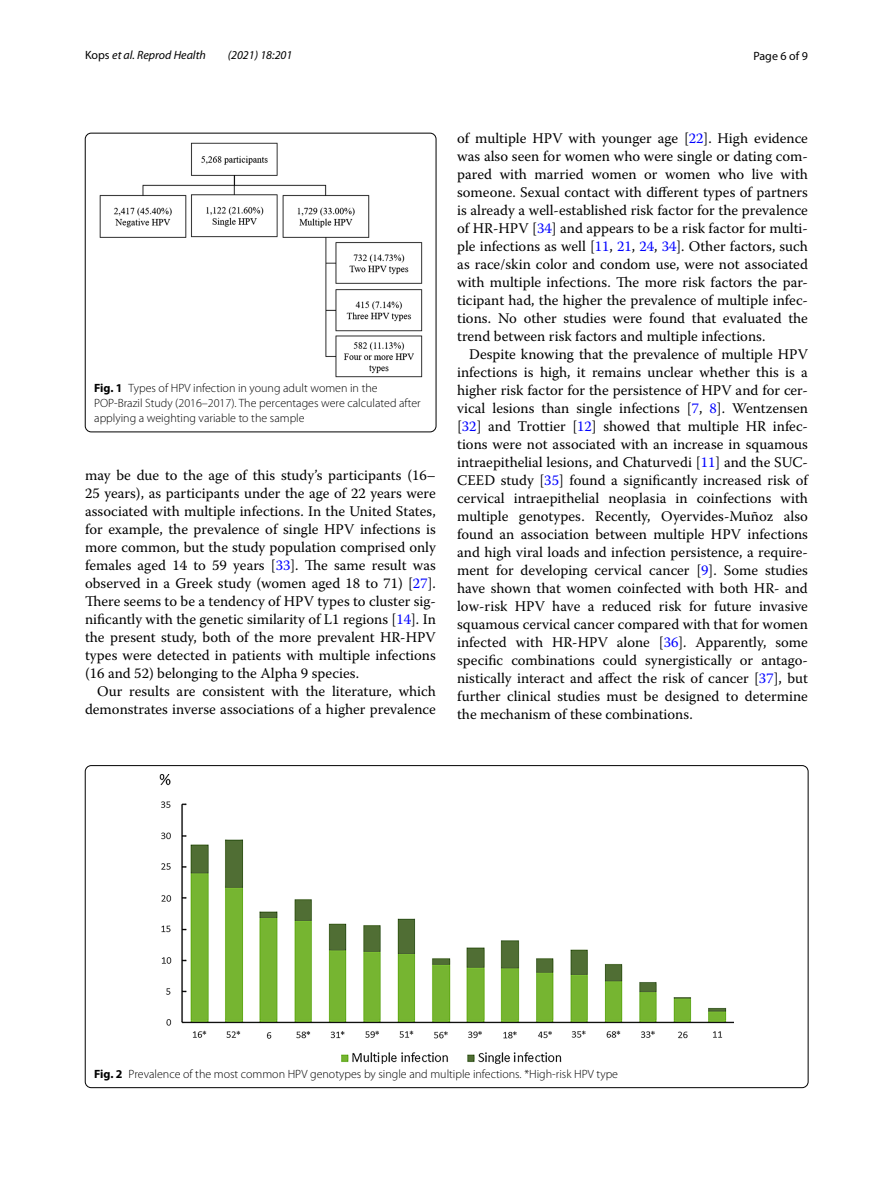
<style>
.page{position:relative;width:893px;height:1187px;background:#fff}
.page>*{position:absolute;margin:0;border:0;box-sizing:border-box;transform-origin:0 0}
.t1{font:14.7px/18px "Warnock Pro";color:#000;text-align:justify}
.t2{font:300 12px/15px "Myriad Pro";color:#000}
.t3{font:italic 12px "Myriad Pro";color:#000}
.t4{font:12px "Myriad Pro";color:#000}
.s1{font-style:normal}
.s2{font-weight:700}
.s3{color:#00f}
</style>
<div class="page">
<img style="left:99px;top:142px;width:323px;height:235px">
<div style="left:85px;top:133px;width:351px;height:299px;border:1px solid #000;border-radius:6px"></div>
<img style="left:160px;top:774px;width:574px;height:289px">
<p class="t3" style="left:85px;top:48px;width:122px"><span class="s1">Kops</span> et al. Reprod Health</p>
<p class="t3" style="left:228px;top:48px;width:66px">(2021) 18:201</p>
<p class="t4" style="left:753px;top:48px;width:56px">Page 6 of 9</p>
<p class="t2" style="left:94px;top:381px;width:328px"><span class="s2">Fig. 1</span> Types of HPV infection in young adult women in the<br>POP-Brazil Study (2016–2017). The percentages were calculated after applying a weighting variable to the sample</p>
<p class="t1" style="left:85px;top:466px;width:352px">may be due to the age of this study’s participants (16– 25 years), as participants under the age of 22 years were associated with multiple infections. In the United States, for example, the prevalence of single HPV infections is more common, but the study population comprised only females aged 14 to 59 years [<span class="s3">33</span>]. The same result was observed in a Greek study (women aged 18 to 71) [<span class="s3">27</span>].<br>There seems to be a tendency of HPV types to cluster sig&shy;nificantly with the genetic similarity of L1 regions [<span class="s3">14</span>]. In the present study, both of the more prevalent HR-HPV types were detected in patients with multiple infections (16 and 52) belonging to the Alpha 9 species.</p>
<p class="t1" style="left:85px;top:682px;width:352px;text-align:right">Our results are consistent with the literature, which demonstrates inverse associations of a higher prevalence</p>
<p class="t1" style="left:457px;top:128px;width:352px">of multiple HPV with younger age [<span class="s3">22</span>]. High evidence was also seen for women who were single or dating com&shy;pared with married women or women who live with someone. Sexual contact with different types of partners is already a well-established risk factor for the prevalence of HR-HPV [<span class="s3">34</span>] and appears to be a risk factor for multi&shy;ple infections as well [<span class="s3">11</span>, <span class="s3">21</span>, <span class="s3">24</span>, <span class="s3">34</span>]. Other factors, such as race/skin color and condom use, were not associated with multiple infections. The more risk factors the par&shy;ticipant had, the higher the prevalence of multiple infec&shy;tions. No other studies were found that evaluated the trend between risk factors and multiple infections.</p>
<p class="t1" style="left:457px;top:344px;width:352px;text-indent:12px">Despite knowing that the prevalence of multiple HPV infections is high, it remains unclear whether this is a higher risk factor for the persistence of HPV and for cer&shy;vical lesions than single infections [<span class="s3">7</span>, <span class="s3">8</span>]. Wentzensen [<span class="s3">32</span>] and Trottier [<span class="s3">12</span>] showed that multiple HR infec&shy;tions were not associated with an increase in squamous intraepithelial lesions, and Chaturvedi [<span class="s3">11</span>] and the SUC-CEED study [<span class="s3">35</span>] found a significantly increased risk of cervical intraepithelial neoplasia in coinfections with multiple genotypes. Recently, Oyervides-Muñoz also found an association between multiple HPV infections and high viral loads and infection persistence, a require&shy;ment for developing cervical cancer [<span class="s3">9</span>]. Some studies have shown that women coinfected with both HR- and low-risk HPV have a reduced risk for future invasive squamous cervical cancer compared with that for women infected with HR-HPV alone [<span class="s3">36</span>]. Apparently, some specific combinations could synergistically or antago&shy;nistically interact and affect the risk of cancer [<span class="s3">37</span>], but further clinical studies must be designed to determine the mechanism of these combinations.</p>
<p class="t2" style="left:94px;top:1066px;width:525px"><span class="s2">Fig. 2</span> Prevalence of the most common HPV genotypes by single and multiple infections. *High-risk HPV type</p>
</div>
